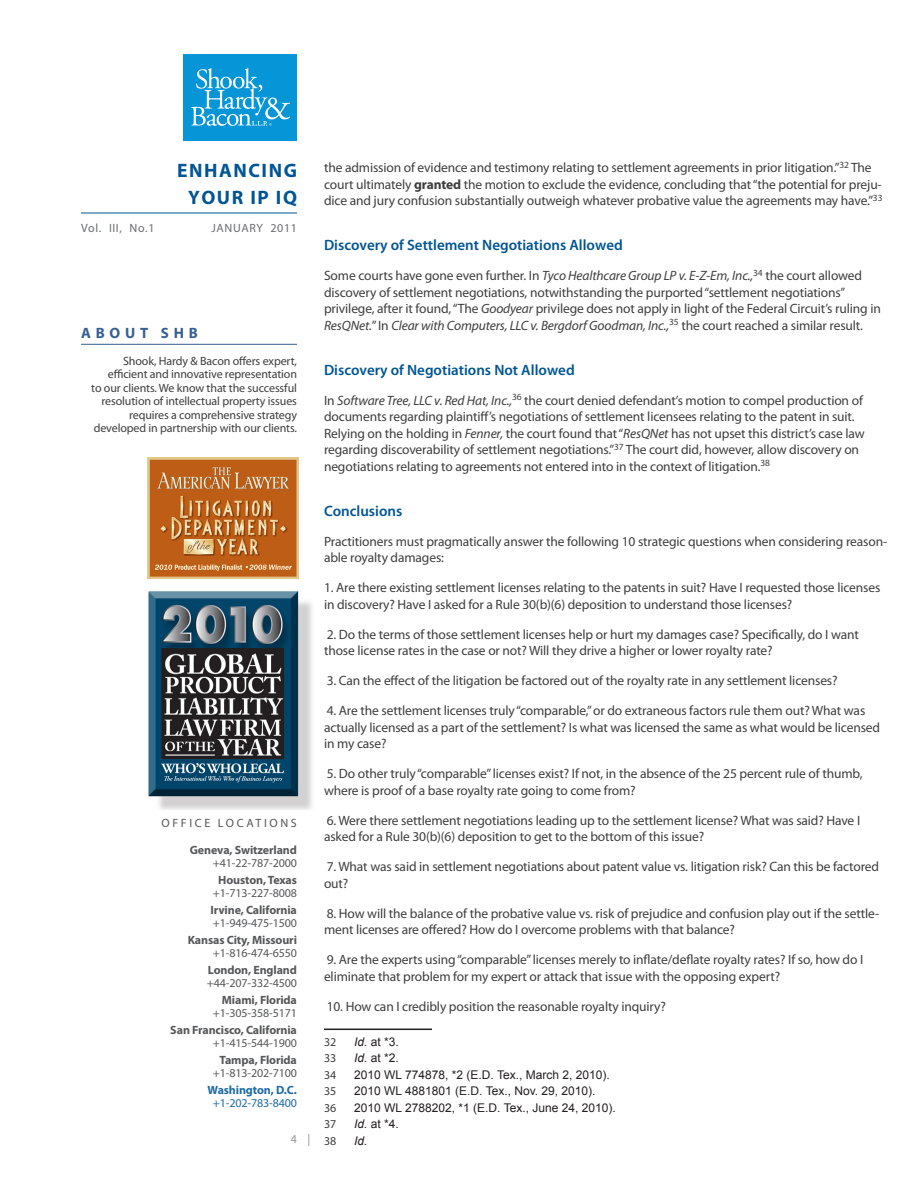
<style>
.page{position:relative;width:918px;height:1188px;background:#fff}
.page>*{position:absolute;margin:0;border:0;box-sizing:border-box;transform-origin:0 0}
.t1{font:700 19.5px/27px "Myriad Pro";letter-spacing:.08em;color:#005594;text-align:center}
.Subhead{font:600 15px "Myriad Pro";color:#005594}
.RedHead{font:700 15px "Myriad Pro";letter-spacing:.32em;color:#365f91}
.Body{font:13.5px/16.5px "Myriad Pro";letter-spacing:-.01em;color:#3e3e3f}
.footnotes{font:13.5px/16.5px "Myriad Pro";letter-spacing:-.01em;color:#3e3e3f}
.footnotes-2{font:12px/13.5px "Myriad Pro";letter-spacing:-.01em;color:#3e3e3f;text-align:right}
.Body-2{font:700 12px/13.5px "Myriad Pro";letter-spacing:-.01em;color:#57585a;text-align:right}
.footnotes-3{font:12px "Arial";color:#231f20}
.Body-3{font:12px/13.5px "Myriad Pro";letter-spacing:-.01em;color:#57585a;text-align:center}
.Body-4{font:700 12px/13.5px "Myriad Pro";letter-spacing:-.01em;color:#1e6ba5;text-align:center}
.t2{font:12px "Myriad Pro";letter-spacing:.05em;color:#6c6d70}
.Body-5{font:12px "Myriad Pro";letter-spacing:.22em;color:#57585a}
.footnotes-4{font:italic 12px "Arial";color:#231f20}
.Body-6{font:12px "Myriad Pro";color:#939598}
.s1{font-weight:400}
.s2{font-weight:700}
.s3{font-style:italic}
</style>
<div class="page">
<hr style="left:81px;top:213px;width:216px;height:1px;background:#005594">
<div style="left:184px;top:54px;width:113px;height:87px;background:#0696d7"></div>
<img style="left:191px;top:69px;width:99px;height:57px">
<img style="left:148px;top:457px;width:150px;height:122px">
<img style="left:148px;top:591px;width:164px;height:218px">
<hr style="left:324px;top:1029px;width:108px;height:1px;background:#231f20">
<hr style="left:81px;top:344px;width:216px;height:1px;background:#365f91">
<p class="t1" style="left:177px;top:156px;width:121px">ENHANCING<br>YOUR IP IQ</p>
<p class="t2" style="left:81px;top:221px;width:75px">Vol. III, No.1</p>
<p class="t2" style="left:212px;top:221px;width:87px">JANUARY 2011</p>
<p class="RedHead" style="left:81px;top:323px;width:118px">ABOUT SHB</p>
<p class="footnotes-2" style="left:91px;top:354px;width:207px">Shook, Hardy &amp; Bacon offers expert, efficient and innovative representation<br>to our clients. We know that the successful resolution of intellectual property issues requires a comprehensive strategy developed in partnership with our clients.</p>
<p class="Body-5" style="left:161px;top:815px;width:137px">OFFICE LOCATIONS</p>
<p class="Body-2" style="left:190px;top:843px;width:109px">Geneva, Switzerland <span class="s1">+41-22-787-2000</span></p>
<p class="Body-3" style="left:213px;top:873px;width:86px"><span class="s2">Houston, Texas </span>+1-713-227-8008</p>
<p class="Body-2" style="left:210px;top:903px;width:88px;text-align:left">Irvine, California <span class="s1">+1-949-475-1500</span></p>
<p class="Body-2" style="left:188px;top:933px;width:111px">Kansas City, Missouri <span class="s1">+1-816-474-6550</span></p>
<p class="Body-3" style="left:207px;top:963px;width:92px;text-align:left"><span class="s2">London, England </span>+44-207-332-4500</p>
<p class="Body-3" style="left:213px;top:993px;width:86px;text-align:right"><span class="s2">Miami, Florida </span>+1-305-358-5171</p>
<p class="Body-2" style="left:170px;top:1023px;width:128px">San Francisco, California <span class="s1">+1-415-544-1900</span></p>
<p class="Body-3" style="left:213px;top:1053px;width:86px"><span class="s2">Tampa, Florida </span>+1-813-202-7100</p>
<p class="Body-4" style="left:208px;top:1083px;width:91px">Washington, D.C. <span class="s1">+1-202-783-8400</span></p>
<p class="Body-6" style="left:291px;top:1132px;width:21px">4 |</p>
<p class="footnotes" style="left:324px;top:159px;width:560px">the admission of evidence and testimony relating to settlement agreements in prior litigation.”<sup>32</sup> The court ultimately <span class="s2">granted</span> the motion to exclude the evidence, concluding that “the potential for preju&shy;dice and jury confusion substantially outweigh whatever probative value the agreements may have.”<sup>33</sup></p>
<p class="Subhead" style="left:324px;top:236px;width:300px">Discovery of Settlement Negotiations Allowed</p>
<p class="Body" style="left:324px;top:267px;width:558px">Some courts have gone even further. In <span class="s3">Tyco Healthcare Group LP v. E-Z-Em, Inc.,</span><sup>34</sup> the court allowed discovery of settlement negotiations, notwithstanding the purported “settlement negotiations” privilege, after it found, “The <span class="s3">Goodyear</span> privilege does not apply in light of the Federal Circuit’s ruling in <span class="s3">ResQNet.</span>” In <span class="s3">Clear with Computers, LLC v. Bergdorf Goodman, Inc.,</span><sup>35</sup> the court reached a similar result.</p>
<p class="Subhead" style="left:324px;top:360px;width:252px">Discovery of Negotiations Not Allowed</p>
<p class="Body" style="left:324px;top:392px;width:542px">In <span class="s3">Software Tree, LLC v. Red Hat, Inc.,</span><sup>36</sup> the court denied defendant’s motion to compel production of documents regarding plaintiff’s negotiations of settlement licensees relating to the patent in suit.<br>Relying on the holding in <span class="s3">Fenner,</span> the court found that “<span class="s3">ResQNet</span> has not upset this district’s case law regarding discoverability of settlement negotiations.”<sup>37</sup> The court did, however, allow discovery on negotiations relating to agreements not entered into in the context of litigation.<sup>38</sup></p>
<p class="Subhead" style="left:324px;top:501px;width:80px">Conclusions</p>
<p class="Body" style="left:324px;top:533px;width:565px">Practitioners must pragmatically answer the following 10 strategic questions when considering reason&shy;able royalty damages:</p>
<p class="Body" style="left:324px;top:579px;width:558px">1. Are there existing settlement licenses relating to the patents in suit? Have I requested those licenses in discovery? Have I asked for a Rule 30(b)(6) deposition to understand those licenses?</p>
<p class="Body" style="left:324px;top:626px;width:537px">2. Do the terms of those settlement licenses help or hurt my damages case? Specifically, do I want those license rates in the case or not? Will they drive a higher or lower royalty rate?</p>
<p class="Body" style="left:327px;top:672px;width:512px">3. Can the effect of the litigation be factored out of the royalty rate in any settlement licenses?</p>
<p class="Body" style="left:324px;top:702px;width:558px">4. Are the settlement licenses truly “comparable,” or do extraneous factors rule them out? What was actually licensed as a part of the settlement? Is what was licensed the same as what would be licensed in my case?</p>
<p class="Body" style="left:324px;top:765px;width:540px">5. Do other truly “comparable” licenses exist? If not, in the absence of the 25 percent rule of thumb, where is proof of a base royalty rate going to come from?</p>
<p class="Body" style="left:324px;top:812px;width:538px">6. Were there settlement negotiations leading up to the settlement license? What was said? Have I asked for a Rule 30(b)(6) deposition to get to the bottom of this issue?</p>
<p class="Body" style="left:324px;top:858px;width:557px">7. What was said in settlement negotiations about patent value vs. litigation risk? Can this be factored out?</p>
<p class="Body" style="left:324px;top:905px;width:557px">8. How will the balance of the probative value vs. risk of prejudice and confusion play out if the settle&shy;ment licenses are offered? How do I overcome problems with that balance?</p>
<p class="Body" style="left:324px;top:951px;width:541px">9. Are the experts using “comparable” licenses merely to inflate/deflate royalty rates? If so, how do I eliminate that problem for my expert or attack that issue with the opposing expert?</p>
<p class="Body" style="left:327px;top:998px;width:341px">10. How can I credibly position the reasonable royalty inquiry?</p>
<p class="footnotes-2" style="left:324px;top:1035px;width:14px">32</p>
<p class="footnotes-3" style="left:354px;top:1034px;width:46px"><span class="s3">Id.</span> at *3.</p>
<p class="footnotes-2" style="left:324px;top:1051px;width:14px">33</p>
<p class="footnotes-3" style="left:354px;top:1050px;width:46px"><span class="s3">Id.</span> at *2.</p>
<p class="footnotes-2" style="left:324px;top:1068px;width:14px">34</p>
<p class="footnotes-3" style="left:354px;top:1067px;width:257px">2010 WL 774878, *2 (E.D. Tex., March 2, 2010).</p>
<p class="footnotes-2" style="left:324px;top:1084px;width:14px">35</p>
<p class="footnotes-3" style="left:354px;top:1083px;width:243px">2010 WL 4881801 (E.D. Tex., Nov. 29, 2010).</p>
<p class="footnotes-2" style="left:324px;top:1101px;width:14px">36</p>
<p class="footnotes-3" style="left:354px;top:1100px;width:263px">2010 WL 2788202, *1 (E.D. Tex., June 24, 2010).</p>
<p class="footnotes-2" style="left:324px;top:1117px;width:14px">37</p>
<p class="footnotes-3" style="left:354px;top:1116px;width:46px"><span class="s3">Id.</span> at *4.</p>
<p class="footnotes-2" style="left:324px;top:1134px;width:14px">38</p>
<p class="footnotes-4" style="left:354px;top:1133px;width:15px">Id.</p>
</div>
